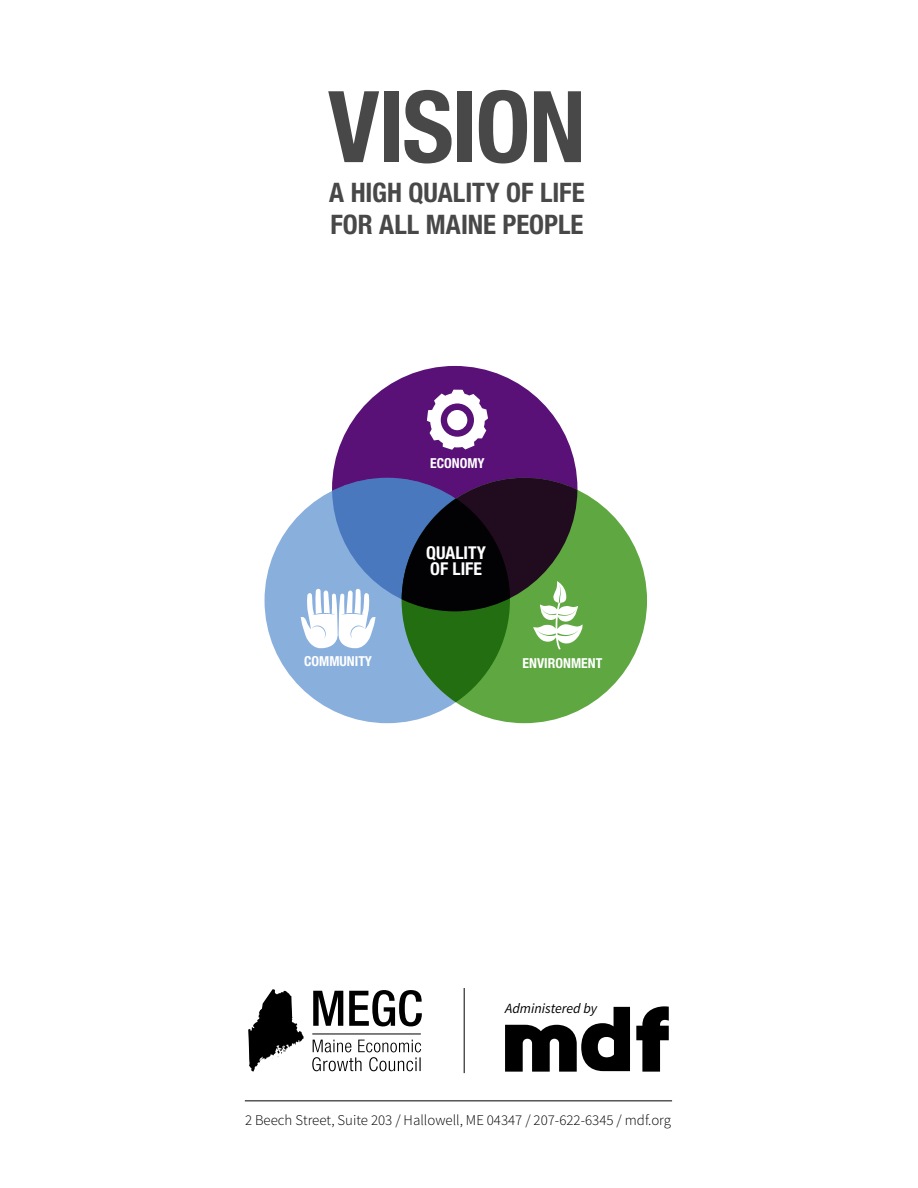
<style>
.page{position:relative;width:918px;height:1188px;background:#fff}
.page>*{position:absolute;margin:0;border:0;box-sizing:border-box;transform-origin:0 0}
.t1{font:700 condensed 99.15px "Helvetica Neue";letter-spacing:-.02em;color:#484848}
.t2{font:700 condensed 26.85px/32.2px "Helvetica Neue";color:#484848}
.t3{font:700 condensed 17.7px/16.6px "Helvetica Neue";color:#fff}
.t4{font:300 14.85px "Source Sans Pro";color:#000}
.t5{font:italic 14.1px "Source Sans Pro";color:#000}
.t6{font:700 condensed 13.8px "Helvetica Neue";color:#fff}
</style>
<div class="page">
<div style="left:332px;top:366px;width:245px;height:245px;background:#591178;border-radius:50%"></div>
<div style="left:265px;top:478px;width:245px;height:245px;background:#89afdd;border-radius:50%"></div>
<div style="left:402px;top:478px;width:245px;height:245px;background:#5fa841;border-radius:50%"></div>
<svg style="left:427px;top:390px;width:61px;height:60px"></svg>
<svg style="left:301px;top:478px;width:283px;height:171px"></svg>
<svg style="left:402px;top:499px;width:108px;height:203px;background:#173915"></svg>
<hr style="left:245px;top:1100px;width:427px;height:1px;background:#000">
<hr style="left:464px;top:988px;width:1px;height:85px;background:#000">
<svg style="left:636px;top:1006px;width:33px;height:66px"></svg>
<svg style="left:505px;top:1007px;width:125px;height:65px"></svg>
<svg style="left:248px;top:989px;width:56px;height:83px"></svg>
<hr style="left:312px;top:1034px;width:109px;height:1px;background:#000">
<svg style="left:312px;top:1040px;width:109px;height:31px"></svg>
<svg style="left:313px;top:990px;width:109px;height:36px"></svg>
<h1 class="t1" style="left:328px;top:67px;width:259px">VISION</h1>
<h2 class="t2" style="left:329px;top:176px;width:257px">A HIGH QUALITY OF LIFE<br>FOR ALL MAINE PEOPLE</h2>
<p class="t6" style="left:430px;top:455px;width:56px">ECONOMY</p>
<p class="t3" style="left:426px;top:544px;width:61px">QUALITY<br>OF LIFE</p>
<p class="t6" style="left:304px;top:653px;width:70px">COMMUNITY</p>
<p class="t6" style="left:523px;top:654px;width:81px">ENVIRONMENT</p>
<p class="t5" style="left:505px;top:1000px;width:93px">Administered by</p>
<p class="t4" style="left:245px;top:1111px;width:428px">2 Beech Street, Suite 203 / Hallowell, ME 04347 / 207-622-6345 / mdf.org</p>
</div>
